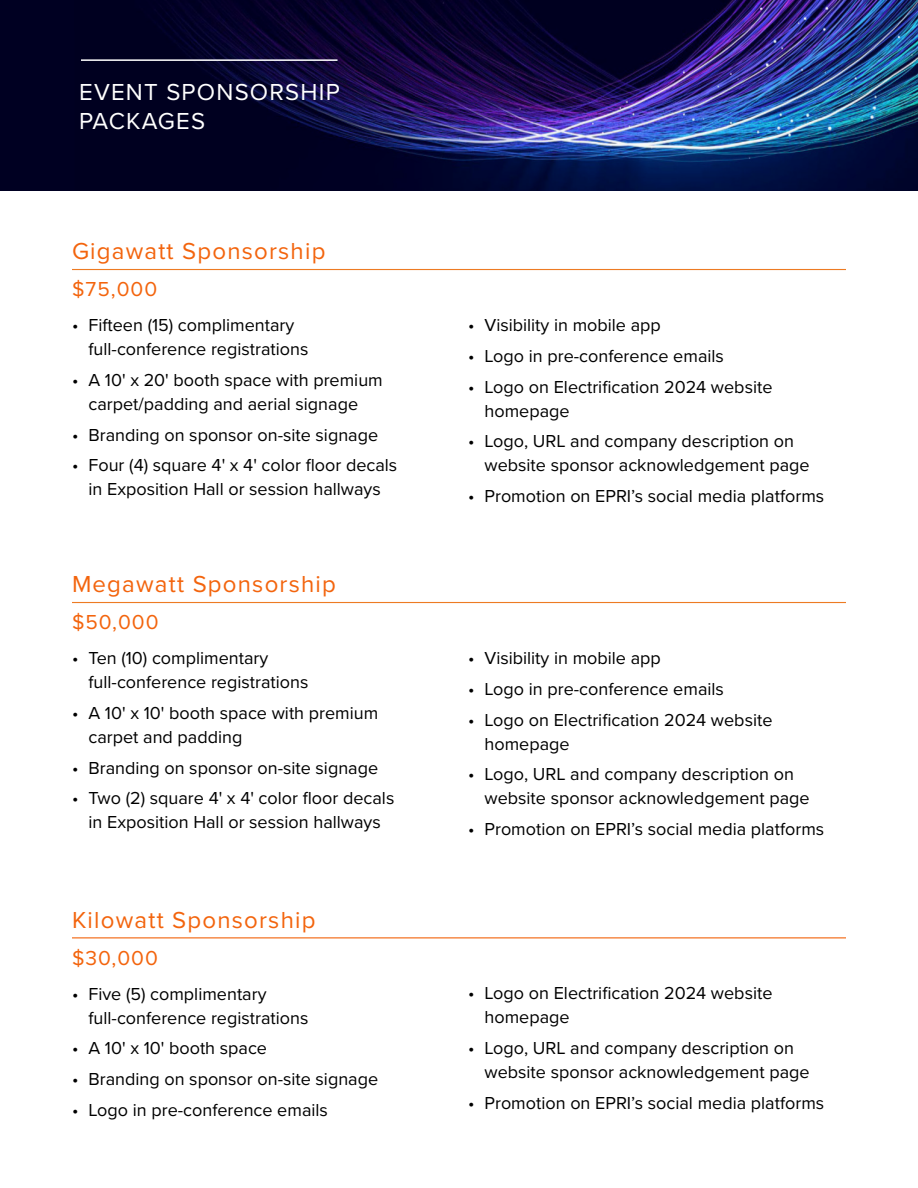
<style>
.page{position:relative;width:918px;height:1188px;background:#fff}
.page>*{position:absolute;margin:0;border:0;box-sizing:border-box;transform-origin:0 0}
.t1{font:24px "Proxima Nova";letter-spacing:.05em;color:#f3640d}
.t2{font:24px/28.8px "Proxima Nova";letter-spacing:.05em;color:#fff}
.t3{font:21px "Proxima Nova";letter-spacing:.05em;color:#f3640d}
.t4{font:18px/24px "Proxima Nova";color:#000}
</style>
<div class="page">
<hr style="left:72px;top:602px;width:774px;height:1px;background:#ed7b23">
<hr style="left:72px;top:937px;width:774px;height:1px;background:#f3640d">
<hr style="left:72px;top:269px;width:774px;height:1px;background:#ed7b23">
<div style="left:0;top:0;width:918px;height:191px;background:#002"></div>
<img style="left:164px;top:0;width:754px;height:191px">
<hr style="left:81px;top:59px;width:257px;height:2px;background:#fff">
<h1 class="t2" style="left:79px;top:77px;width:262px">EVENT SPONSORSHIP<br>PACKAGES</h1>
<h1 class="t1" style="left:72px;top:233px;width:255px">Gigawatt Sponsorship</h1>
<p class="t3" style="left:72px;top:274px;width:87px">$75,000</p>
<p class="t4" style="left:89px;top:312px;width:222px;text-indent:-17px">• Fifteen (15) complimentary full-conference registrations</p>
<p class="t4" style="left:72px;top:367px;width:312px;text-align:center">• A 10' x 20' booth space with premium carpet/padding and aerial signage</p>
<p class="t4" style="left:72px;top:422px;width:308px">• Branding on sponsor on-site signage</p>
<p class="t4" style="left:72px;top:453px;width:327px;text-align:center">• Four (4) square 4' x 4' color floor decals in Exposition Hall or session hallways</p>
<h1 class="t1" style="left:72px;top:566px;width:265px">Megawatt Sponsorship</h1>
<p class="t3" style="left:72px;top:607px;width:88px">$50,000</p>
<p class="t4" style="left:89px;top:645px;width:222px;text-indent:-17px">• Ten (10) complimentary full-conference registrations</p>
<p class="t4" style="left:89px;top:700px;width:291px;text-indent:-17px">• A 10' x 10' booth space with premium carpet and padding</p>
<p class="t4" style="left:72px;top:755px;width:308px">• Branding on sponsor on-site signage</p>
<p class="t4" style="left:72px;top:786px;width:324px;text-align:center">• Two (2) square 4' x 4' color floor decals in Exposition Hall or session hallways</p>
<h1 class="t1" style="left:72px;top:902px;width:245px">Kilowatt Sponsorship</h1>
<p class="t3" style="left:72px;top:942px;width:88px">$30,000</p>
<p class="t4" style="left:89px;top:981px;width:222px;text-indent:-17px">• Five (5) complimentary full-conference registrations</p>
<p class="t4" style="left:72px;top:1035px;width:197px">• A 10' x 10' booth space</p>
<p class="t4" style="left:72px;top:1066px;width:308px">• Branding on sponsor on-site signage</p>
<p class="t4" style="left:72px;top:1097px;width:257px">• Logo in pre-conference emails</p>
<p class="t4" style="left:468px;top:312px;width:194px">• Visibility in mobile app</p>
<p class="t4" style="left:468px;top:343px;width:257px">• Logo in pre-conference emails</p>
<p class="t4" style="left:485px;top:374px;width:290px;text-indent:-17px">• Logo on Electrification 2024 website homepage</p>
<p class="t4" style="left:485px;top:429px;width:327px;text-indent:-17px">• Logo, URL and company description on website sponsor acknowledgement page</p>
<p class="t4" style="left:468px;top:483px;width:358px">• Promotion on EPRI’s social media platforms</p>
<p class="t4" style="left:468px;top:645px;width:194px">• Visibility in mobile app</p>
<p class="t4" style="left:468px;top:676px;width:257px">• Logo in pre-conference emails</p>
<p class="t4" style="left:485px;top:707px;width:290px;text-indent:-17px">• Logo on Electrification 2024 website homepage</p>
<p class="t4" style="left:485px;top:762px;width:327px;text-indent:-17px">• Logo, URL and company description on website sponsor acknowledgement page</p>
<p class="t4" style="left:468px;top:816px;width:358px">• Promotion on EPRI’s social media platforms</p>
<p class="t4" style="left:485px;top:981px;width:290px;text-indent:-17px">• Logo on Electrification 2024 website homepage</p>
<p class="t4" style="left:485px;top:1035px;width:327px;text-indent:-17px">• Logo, URL and company description on website sponsor acknowledgement page</p>
<p class="t4" style="left:468px;top:1090px;width:358px">• Promotion on EPRI’s social media platforms</p>
</div>
